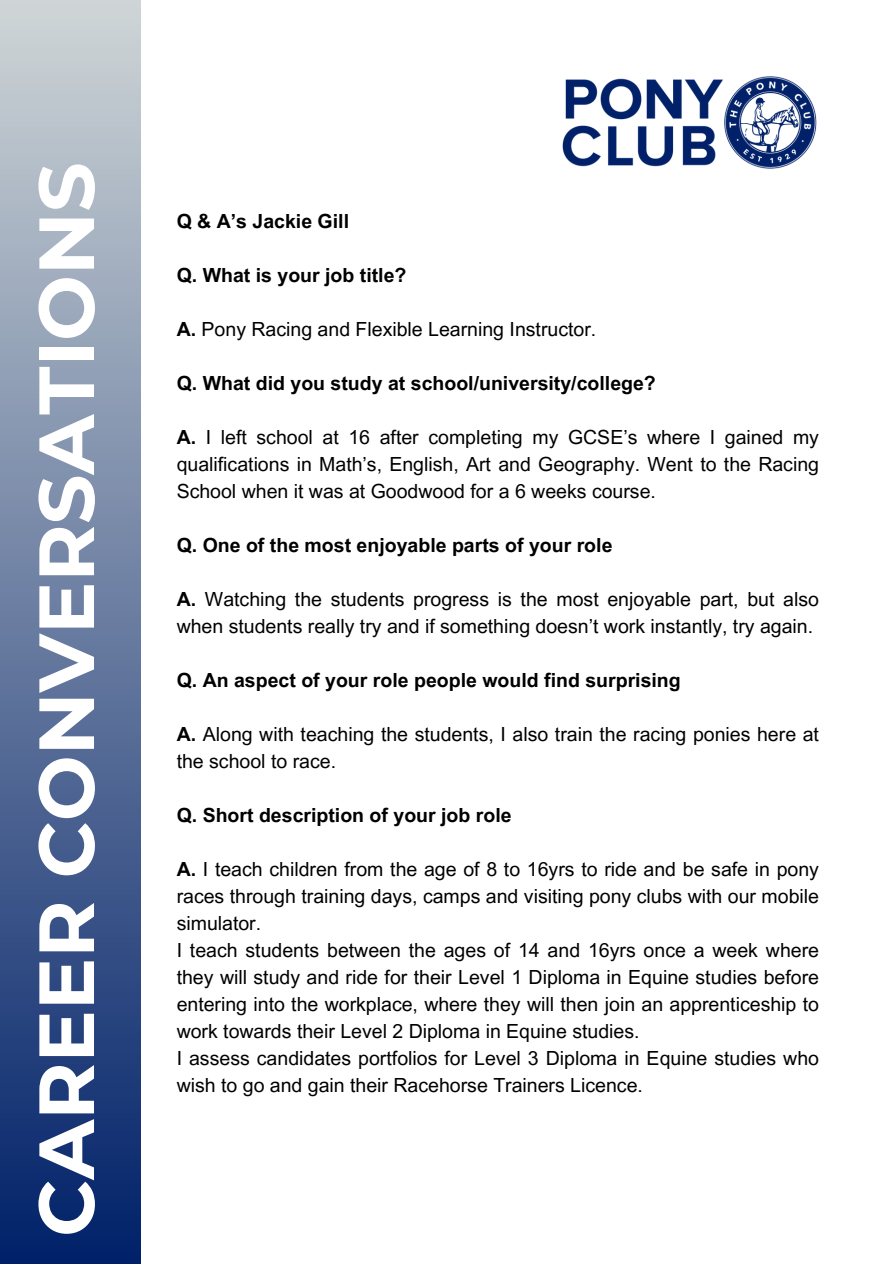
<style>
.page{position:relative;width:894px;height:1264px;background:#fff}
.page>*{position:absolute;margin:0;border:0;box-sizing:border-box;transform-origin:0 0}
.t1{font:700 78px "Montserrat";color:#fff}
.t2{font:19.5px/27px "Arial MT Pro";color:#000;text-align:justify}
.t3{font:700 19.5px "Arial MT Pro";color:#000}
.s1{font-weight:700}
</style>
<div class="page">
<div style="left:0;top:0;width:140px;height:1263px;background:linear-gradient(to bottom,#cfd6d7,#002169)"></div>
<img style="left:562px;top:76px;width:255px;height:93px">
<h1 class="t1" style="left:18px;top:1236px;width:1076px;rotate:-90deg">CAREER CONVERSATIONS</h1>
<p class="t3" style="left:177px;top:214px;width:174px">Q &amp; A’s Jackie Gill</p>
<h2 class="t3" style="left:177px;top:268px;width:231px">Q. What is your job title?</h2>
<h2 class="t2" style="left:177px;top:318px;width:421px"><span class="s1">A.</span> Pony Racing and Flexible Learning Instructor.</h2>
<p class="t3" style="left:177px;top:376px;width:480px">Q. What did you study at school/university/college?</p>
<h2 class="t2" style="left:177px;top:426px;width:643px"><span class="s1">A.</span> I left school at 16 after completing my GCSE’s where I gained my qualifications in Math’s, English, Art and Geography. Went to the Racing School when it was at Goodwood for a 6 weeks course.</h2>
<p class="t3" style="left:177px;top:538px;width:437px">Q. One of the most enjoyable parts of your role</p>
<h2 class="t2" style="left:177px;top:588px;width:643px"><span class="s1">A.</span> Watching the students progress is the most enjoyable part, but also when students really try and if something doesn’t work instantly, try again.</h2>
<p class="t3" style="left:177px;top:673px;width:505px">Q. An aspect of your role people would find surprising</p>
<h2 class="t2" style="left:177px;top:723px;width:643px"><span class="s1">A.</span> Along with teaching the students, I also train the racing ponies here at the school to race.</h2>
<p class="t3" style="left:177px;top:808px;width:336px">Q. Short description of your job role</p>
<h2 class="t2" style="left:177px;top:858px;width:643px"><span class="s1">A.</span> I teach children from the age of 8 to 16yrs to ride and be safe in pony races through training days, camps and visiting pony clubs with our mobile simulator.</h2>
<p class="t2" style="left:177px;top:939px;width:643px">I teach students between the ages of 14 and 16yrs once a week where they will study and ride for their Level 1 Diploma in Equine studies before entering into the workplace, where they will then join an apprenticeship to work towards their Level 2 Diploma in Equine studies.</p>
<p class="t2" style="left:177px;top:1047px;width:643px">I assess candidates portfolios for Level 3 Diploma in Equine studies who wish to go and gain their Racehorse Trainers Licence.</p>
</div>
